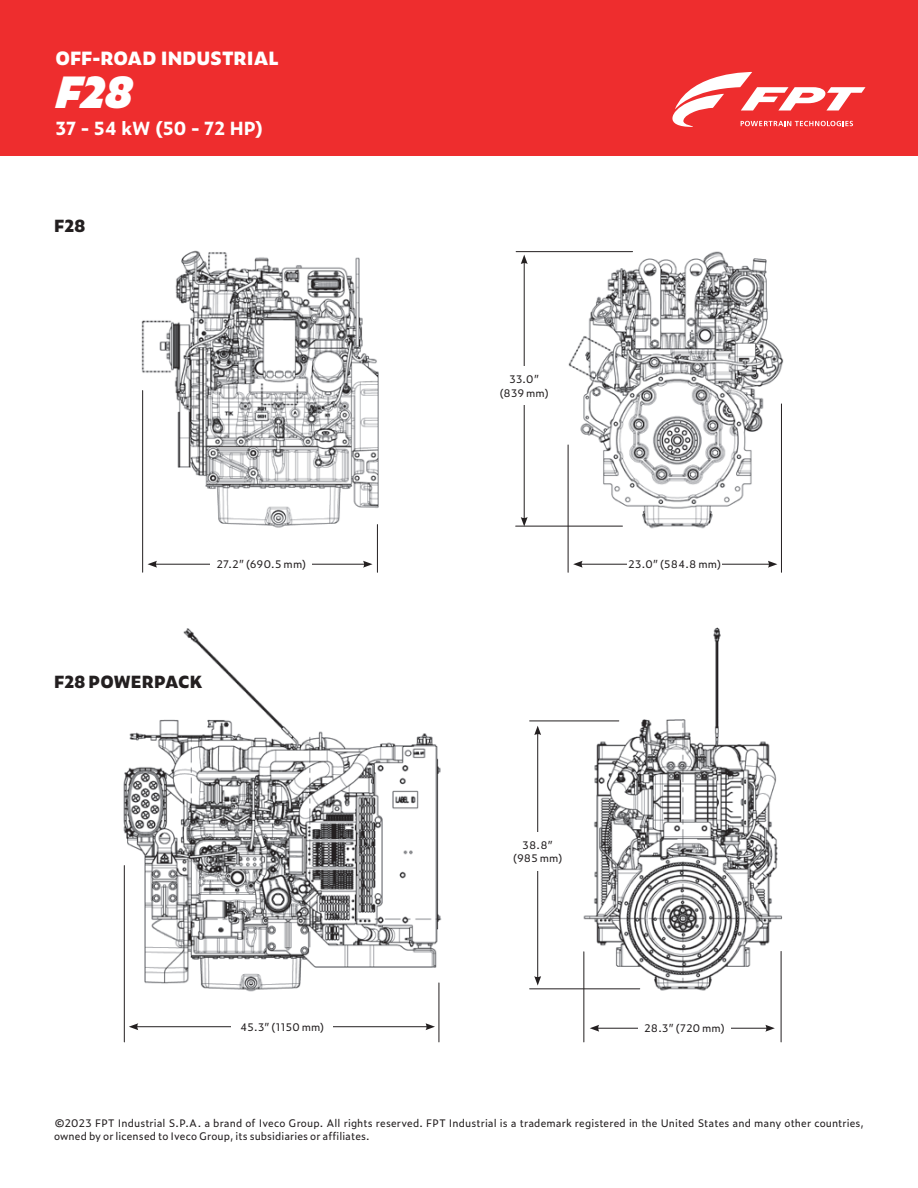
<style>
.page{position:relative;width:918px;height:1188px;background:#fff}
.page>*{position:absolute;margin:0;border:0;box-sizing:border-box;transform-origin:0 0}
.t1{font:italic 900 42px "Zeitung Pro";color:#fff}
.t2{font:800 18px "Zeitung Pro";color:#fff}
.t3{font:700 18px "Zeitung Pro";color:#fff}
.Testo__Semibold_9_12{font:800 16.5px "Zeitung Pro";color:#231f20}
.Testo__Semibold_9_12-2{font:10.5px/13.5px "Zeitung Pro";letter-spacing:.01em;color:#231f20;text-align:center}
</style>
<div class="page">
<img style="left:141px;top:250px;width:238px;height:288px">
<hr style="left:142px;top:391px;width:1px;height:181px;background:#231f20">
<hr style="left:377px;top:525px;width:1px;height:47px;background:#231f20">
<hr style="left:155px;top:564px;width:210px;height:1px;background:#231f20">
<svg style="left:148px;top:561px;width:9px;height:7px"></svg>
<svg style="left:363px;top:561px;width:10px;height:7px"></svg>
<div style="left:211px;top:552px;width:101px;height:25px;background:#fff"></div>
<img style="left:560px;top:251px;width:224px;height:287px">
<hr style="left:568px;top:445px;width:1px;height:127px;background:#231f20">
<hr style="left:516px;top:251px;width:117px;height:1px;background:#231f20">
<hr style="left:781px;top:404px;width:1px;height:168px;background:#231f20">
<hr style="left:516px;top:526px;width:106px;height:1px;background:#231f20">
<hr style="left:580px;top:564px;width:190px;height:1px;background:#231f20">
<svg style="left:573px;top:561px;width:10px;height:7px"></svg>
<svg style="left:768px;top:561px;width:9px;height:7px"></svg>
<hr style="left:524px;top:262px;width:1px;height:257px;background:#231f20">
<svg style="left:521px;top:255px;width:7px;height:9px"></svg>
<svg style="left:521px;top:517px;width:7px;height:9px"></svg>
<div style="left:627px;top:552px;width:95px;height:25px;background:#fff"></div>
<div style="left:493px;top:366px;width:62px;height:39px;background:#fff"></div>
<img style="left:123px;top:628px;width:319px;height:373px">
<hr style="left:124px;top:866px;width:1px;height:176px;background:#231f20">
<hr style="left:439px;top:983px;width:1px;height:59px;background:#231f20">
<hr style="left:136px;top:1026px;width:292px;height:1px;background:#231f20">
<svg style="left:129px;top:1023px;width:9px;height:7px"></svg>
<svg style="left:426px;top:1023px;width:9px;height:7px"></svg>
<div style="left:232px;top:1014px;width:101px;height:25px;background:#fff"></div>
<img style="left:556px;top:627px;width:227px;height:374px">
<hr style="left:583px;top:952px;width:1px;height:90px;background:#231f20">
<hr style="left:530px;top:721px;width:89px;height:1px;background:#231f20">
<hr style="left:781px;top:951px;width:1px;height:91px;background:#231f20">
<hr style="left:530px;top:988px;width:110px;height:1px;background:#231f20">
<hr style="left:597px;top:1028px;width:171px;height:1px;background:#231f20">
<svg style="left:590px;top:1025px;width:9px;height:7px"></svg>
<svg style="left:765px;top:1025px;width:10px;height:7px"></svg>
<hr style="left:537px;top:733px;width:1px;height:245px;background:#231f20">
<svg style="left:534px;top:726px;width:7px;height:9px"></svg>
<svg style="left:534px;top:976px;width:7px;height:10px"></svg>
<div style="left:638px;top:1015px;width:93px;height:27px;background:#fff"></div>
<div style="left:507px;top:832px;width:62px;height:39px;background:#fff"></div>
<div style="left:0;top:0;width:918px;height:155px;background:#ee2d2e"></div>
<svg style="left:672px;top:72px;width:193px;height:55px"></svg>
<p class="t2" style="left:55px;top:43px;width:225px">OFF-ROAD INDUSTRIAL</p>
<p class="t1" style="left:55px;top:58px;width:79px">F28</p>
<p class="t3" style="left:55px;top:114px;width:209px">37 - 54 kW (50 - 72 HP)</p>
<p class="Testo__Semibold_9_12" style="left:54px;top:213px;width:33px">F28</p>
<p class="Testo__Semibold_9_12-2" style="left:500px;top:372px;width:50px">33.0” (839 mm)</p>
<p class="Testo__Semibold_9_12-2" style="left:217px;top:557px;width:91px">27.2” (690.5 mm)</p>
<p class="Testo__Semibold_9_12-2" style="left:628px;top:557px;width:94px">23.0” (584.8 mm)</p>
<p class="Testo__Semibold_9_12" style="left:54px;top:668px;width:150px">F28 POWERPACK</p>
<p class="Testo__Semibold_9_12-2" style="left:513px;top:838px;width:51px">38.8” (985 mm)</p>
<p class="Testo__Semibold_9_12-2" style="left:241px;top:1020px;width:85px">45.3” (1150 mm)</p>
<p class="Testo__Semibold_9_12-2" style="left:644px;top:1021px;width:82px">28.3” (720 mm)</p>
<p class="Testo__Semibold_9_12-2" style="left:54px;top:1116px;width:812px;text-align:left">©2023 FPT Industrial S.P.A. a brand of Iveco Group. All rights reserved. FPT Industrial is a trademark registered in the United States and many other countries, owned by or licensed to Iveco Group, its subsidiaries or affiliates.</p>
</div>
